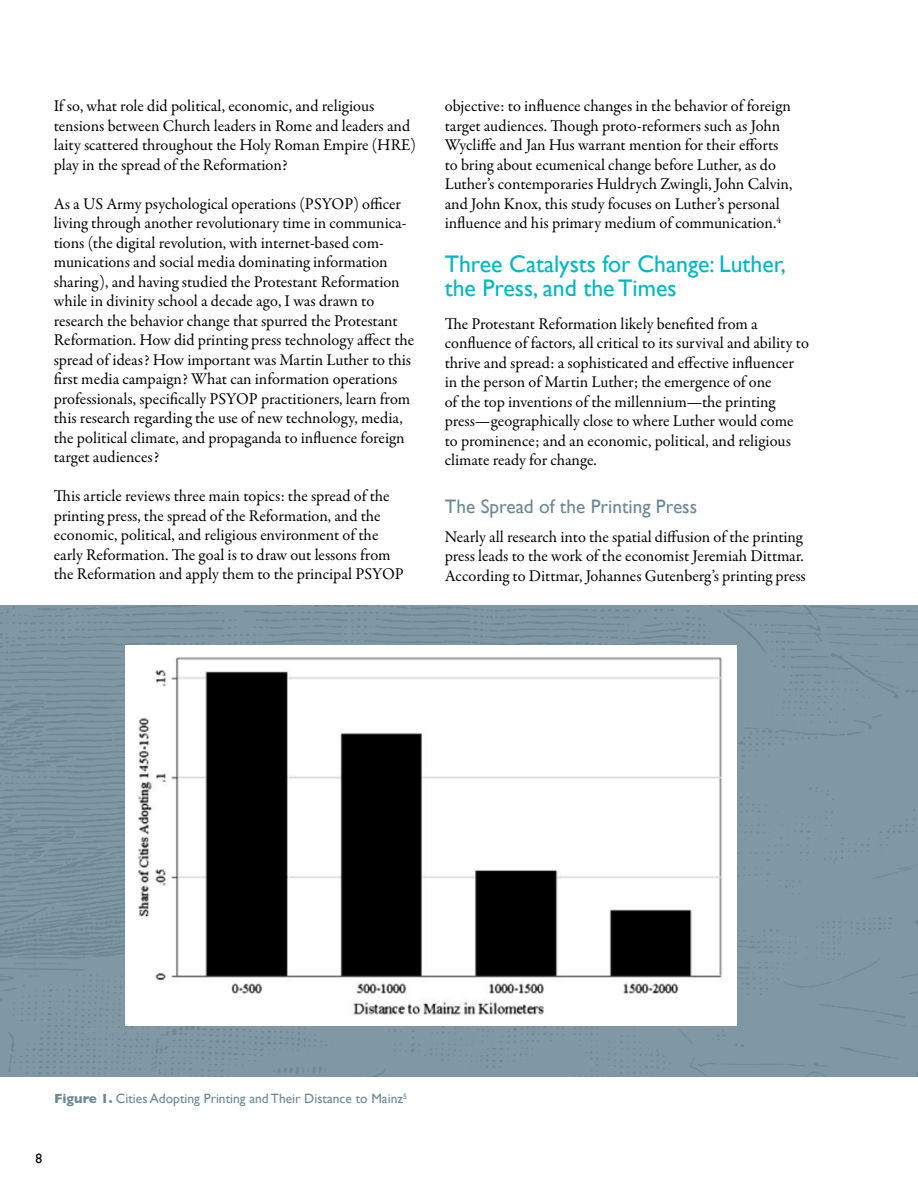
<style>
.page{position:relative;width:918px;height:1188px;background:#fff}
.page>*{position:absolute;margin:0;border:0;box-sizing:border-box;transform-origin:0 0}
.t1{font:24px/24px "Gill Sans";color:#00b7c4}
.t2{font:19.5px "Gill Sans";color:#6c8896}
.t3{font:16.5px/19.5px "Garamond Premr Pro";color:#000}
.t4{font:13.5px "Gill Sans";color:#6c8896}
.t5{font:13.5px "Gill Sans";color:#000}
.s1{font-weight:700}
</style>
<div class="page">
<img style="left:0;top:605px;width:918px;height:472px">
<img style="left:126px;top:646px;width:610px;height:380px">
<p class="t3" style="left:54px;top:96px;width:364px">If so, what role did political, economic, and religious tensions between Church leaders in Rome and leaders and laity scattered throughout the Holy Roman Empire (HRE) play in the spread of the Reformation?</p>
<p class="t3" style="left:54px;top:194px;width:362px">As a US Army psychological operations (PSYOP) officer living through another revolutionary time in communica&shy;tions (the digital revolution, with internet-based com&shy;munications and social media dominating information sharing), and having studied the Protestant Reformation while in divinity school a decade ago, I was drawn to research the behavior change that spurred the Protestant Reformation. How did printing press technology affect the spread of ideas? How important was Martin Luther to this first media campaign? What can information operations professionals, specifically PSYOP practitioners, learn from this research regarding the use of new technology, media, the political climate, and propaganda to influence foreign target audiences?</p>
<p class="t3" style="left:54px;top:487px;width:352px">This article reviews three main topics: the spread of the printing press, the spread of the Reformation, and the economic, political, and religious environment of the early Reformation. The goal is to draw out lessons from the Reformation and apply them to the principal PSYOP</p>
<p class="t3" style="left:445px;top:97px;width:349px">objective: to influence changes in the behavior of foreign target audiences. Though proto-reformers such as John Wycliffe and Jan Hus warrant mention for their efforts to bring about ecumenical change before Luther, as do Luther’s contemporaries Huldrych Zwingli, John Calvin, and John Knox, this study focuses on Luther’s personal influence and his primary medium of communication.<sup>4</sup></p>
<h1 class="t1" style="left:445px;top:251px;width:343px">Three Catalysts for Change: Luther, the Press, and the Times</h1>
<p class="t3" style="left:445px;top:314px;width:366px">The Protestant Reformation likely benefited from a confluence of factors, all critical to its survival and ability to thrive and spread: a sophisticated and effective influencer in the person of Martin Luther; the emergence of one<br>of the top inventions of the millennium—the printing press—geographically close to where Luther would come to prominence; and an economic, political, and religious climate ready for change.</p>
<p class="t2" style="left:445px;top:495px;width:254px">The Spread of the Printing Press</p>
<p class="t3" style="left:445px;top:527px;width:363px">Nearly all research into the spatial diffusion of the printing press leads to the work of the economist Jeremiah Dittmar.<br>According to Dittmar, Johannes Gutenberg’s printing press</p>
<p class="t4" style="left:54px;top:1091px;width:355px"><span class="s1">Figure 1.</span> Cities Adopting Printing and Their Distance to Mainz<sup>5</sup></p>
<p class="t5" style="left:35px;top:1150px;width:8px">8</p>
</div>
